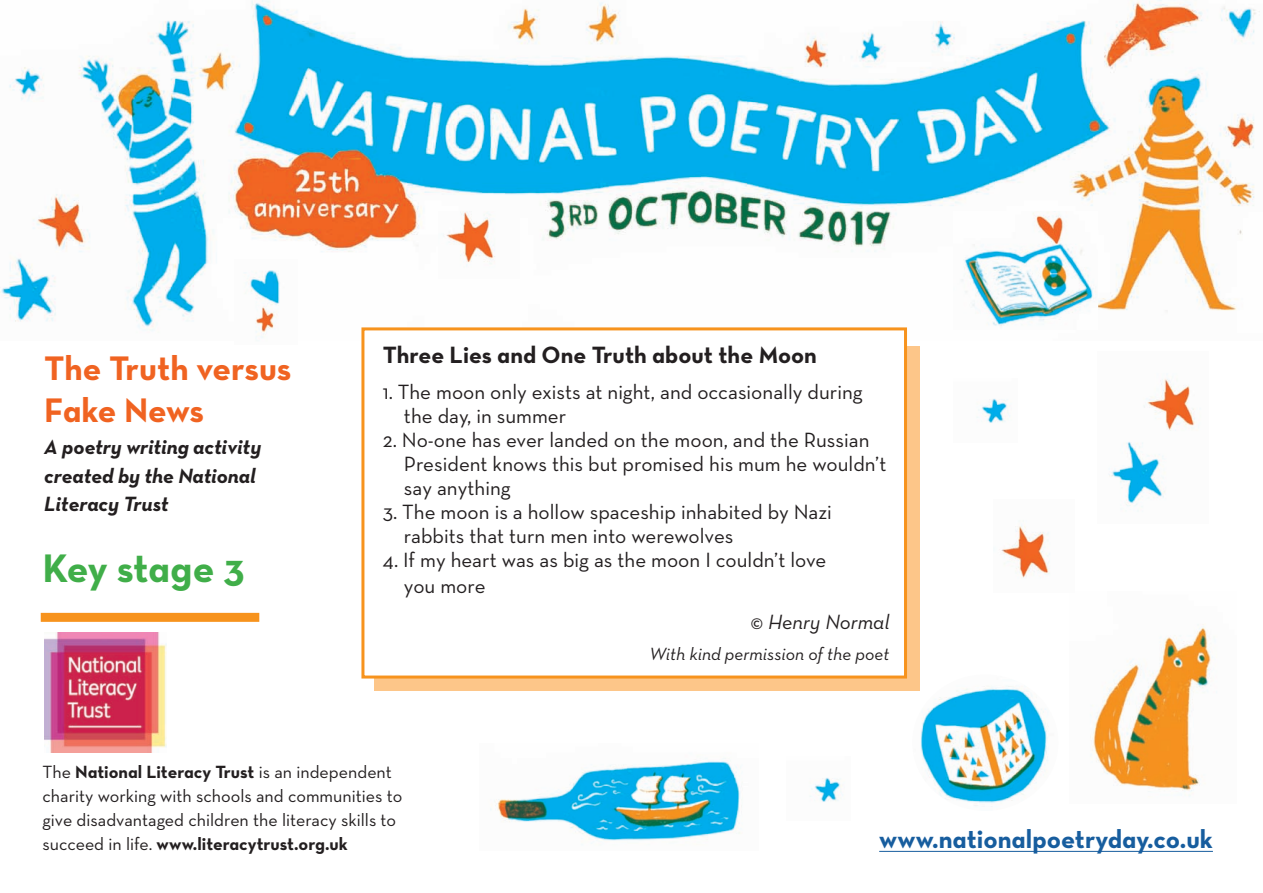
<style>
.page{position:relative;width:1263px;height:893px;background:#fff}
.page>*{position:absolute;margin:0;border:0;box-sizing:border-box;transform-origin:0 0}
.t1{font:40.5px "Neutraface Text Bold Alt";letter-spacing:-.015em;color:#40ae49}
.t2{font:34.65px/41.5px "Neutraface Text Bold Alt";letter-spacing:-.01em;color:#f06321}
.t3{font:26.25px "Neutraface Text Bold Alt";color:#175d9e}
.t4{font:24px "Neutraface Text Bold Alt";color:#231f20}
.t5{font:21px/24px "Neutraface Text";color:#231f20}
.t6{font:italic 700 21px/28.5px "Neutraface Text";color:#231f20}
.t7{font:italic 21px "Neutraface Text";color:#231f20}
.t8{font:18px/24px "Neutraface Text";color:#231f20}
.t9{font:18px "Neutraface Text Bold Alt";color:#231f20}
.t10{font:italic 18px "Neutraface Text";color:#231f20}
.s1{font-family:"Neutraface Text"}
</style>
<div class="page">
<img style="left:44px;top:632px;width:122px;height:120px">
<img style="left:0;top:0;width:1260px;height:331px">
<hr style="left:879px;top:851px;width:334px;height:1px;background:#175d9e">
<div style="left:41px;top:613px;width:218px;height:9px;background:#f7931d"></div>
<img style="left:954px;top:212px;width:143px;height:118px">
<img style="left:490px;top:758px;width:252px;height:86px">
<img style="left:1090px;top:624px;width:127px;height:173px">
<img style="left:1109px;top:379px;width:86px;height:132px">
<img style="left:977px;top:398px;width:33px;height:25px">
<img style="left:1001px;top:524px;width:49px;height:54px">
<img style="left:912px;top:686px;width:136px;height:120px">
<div style="left:374px;top:346px;width:546px;height:344px;background:#fdc689"></div>
<div style="left:363px;top:329px;width:542px;height:348px;background:#fff"></div>
<div style="left:361px;top:327px;width:546px;height:351px;border:3px solid #f7931d"></div>
<img style="left:234px;top:260px;width:64px;height:78px">
<img style="left:439px;top:212px;width:81px;height:66px">
<img style="left:810px;top:777px;width:33px;height:25px">
<h2 class="t2" style="left:44px;top:347px;width:249px">The Truth versus<br>Fake News</h2>
<p class="t6" style="left:44px;top:433px;width:218px">A poetry writing activity created by the National<br>Literacy Trust</p>
<h1 class="t1" style="left:43px;top:542px;width:204px">Key stage 3</h1>
<p class="t4" style="left:383px;top:340px;width:436px">Three Lies and One Truth about the Moon</p>
<p class="t5" style="left:404px;top:380px;width:460px;text-indent:-21px">1. The moon only exists at night, and occasionally during the day, in summer</p>
<p class="t5" style="left:404px;top:428px;width:484px;text-indent:-21px">2. No-one has ever landed on the moon, and the Russian<br>President knows this but promised his mum he wouldn’t say anything</p>
<p class="t5" style="left:404px;top:500px;width:429px;text-indent:-21px">3. The moon is a hollow spaceship inhabited by Nazi rabbits that turn men into werewolves</p>
<p class="t5" style="left:404px;top:547px;width:424px;line-height:25.5px;text-indent:-21px">4. If my heart was as big as the moon I couldn’t love you more</p>
<p class="t7" style="left:750px;top:608px;width:140px">© Henry Normal</p>
<p class="t10" style="left:650px;top:643px;width:241px">With kind permission of the poet</p>
<p class="t9" style="left:43px;top:760px;width:351px"><span class="s1">The</span> National Literacy Trust <span class="s1">is an independent</span></p>
<p class="t8" style="left:43px;top:784px;width:361px">charity working with schools and communities to give disadvantaged children the literacy skills to</p>
<p class="t9" style="left:43px;top:832px;width:307px"><span class="s1">succeed in life.</span> www.literacytrust.org.uk</p>
<p class="t3" style="left:879px;top:822px;width:335px">www.nationalpoetryday.co.uk</p>
</div>
